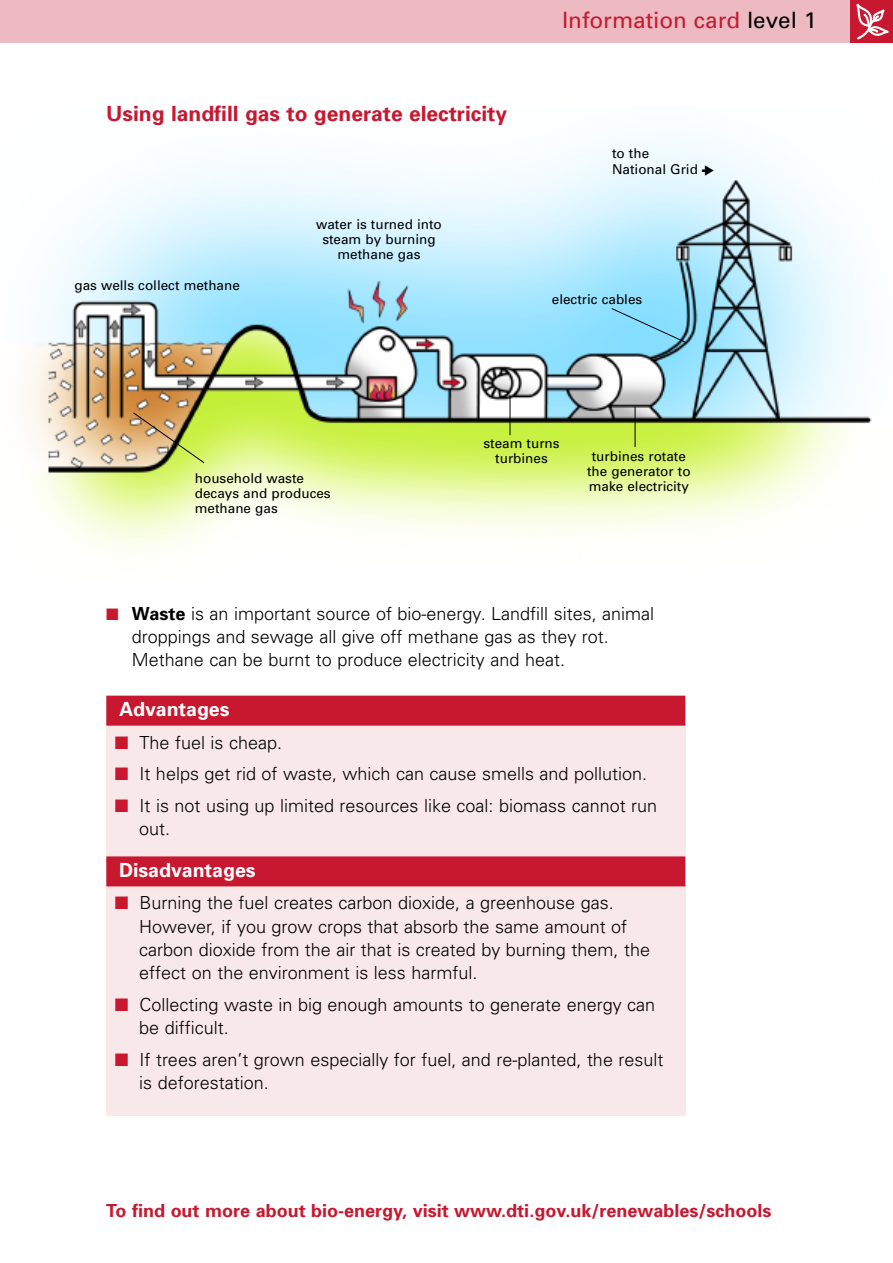
<style>
.page{position:relative;width:893px;height:1263px;background:#fff}
.page>*{position:absolute;margin:0;border:0;box-sizing:border-box;transform-origin:0 0}
.t1{font:22.5px "Univers";color:#c71830}
.t2{font:700 21px "Univers";color:#c71830}
.t3{font:700 19.5px "Univers";color:#fff}
.t4{font:300 18px/23.2px "Univers";color:#000}
.t5{font:700 18px "Univers";color:#c71830}
.t6{font:13.5px/15.1px "Univers";color:#000;text-align:center}
.s1{color:#000}
.s2{color:#c71830}
.s3{font-weight:700}
</style>
<div class="page">
<div style="left:106px;top:700px;width:579px;height:415px;background:#f9e8ea"></div>
<div style="left:0;top:0;width:850px;height:43px;background:#eebac1"></div>
<div style="left:850px;top:0;width:43px;height:43px;background:#c71830"></div>
<svg style="left:856px;top:3px;width:33px;height:37px"></svg>
<div style="left:106px;top:696px;width:579px;height:30px;background:#c71830"></div>
<div style="left:106px;top:856px;width:579px;height:30px;background:#c71830"></div>
<img style="left:26px;top:142px;width:846px;height:408px">
<svg style="left:611px;top:308px;width:75px;height:34px;background:#81d5f4"></svg>
<svg style="left:133px;top:413px;width:71px;height:50px;background:#bfb363"></svg>
<hr style="left:635px;top:407px;width:1px;height:40px;background:#000">
<hr style="left:510px;top:395px;width:1px;height:40px;background:#000">
<svg style="left:702px;top:165px;width:12px;height:11px"></svg>
<p class="t2" style="left:106px;top:106px;width:402px">Using landfill gas to generate electricity</p>
<p class="t6" style="left:75px;top:279px;width:167px">gas wells collect methane</p>
<p class="t6" style="left:316px;top:217px;width:127px">water is turned into steam by burning methane gas</p>
<p class="t1" style="left:562px;top:12px;width:256px">Information card <span class="s1">level 1</span></p>
<p class="t6" style="left:612px;top:146px;width:87px;line-height:16.5px;text-align:left">to the<br>National Grid</p>
<p class="t6" style="left:552px;top:293px;width:92px">electric cables</p>
<p class="t6" style="left:195px;top:472px;width:137px;text-align:left">household waste decays and produces methane gas</p>
<p class="t6" style="left:483px;top:437px;width:78px">steam turns turbines</p>
<p class="t6" style="left:587px;top:450px;width:105px">turbines rotate the generator to make electricity</p>
<p class="t4" style="left:132px;top:603px;width:524px;text-indent:-26px"><span class="s2">■</span> <span class="s3">Waste</span> is an important source of bio-energy. Landfill sites, animal droppings and sewage all give off methane gas as they rot.<br>Methane can be burnt to produce electricity and heat.</p>
<p class="t3" style="left:119px;top:702px;width:112px">Advantages</p>
<p class="t4" style="left:115px;top:732px;width:169px"><span class="s2">■</span> The fuel is cheap.</p>
<p class="t4" style="left:115px;top:764px;width:534px"><span class="s2">■</span> It helps get rid of waste, which can cause smells and pollution.</p>
<p class="t4" style="left:139px;top:796px;width:519px;text-indent:-24px"><span class="s2">■</span> It is not using up limited resources like coal: biomass cannot run out.</p>
<p class="t3" style="left:119px;top:863px;width:138px">Disadvantages</p>
<p class="t4" style="left:139px;top:893px;width:512px;text-indent:-24px"><span class="s2">■</span> Burning the fuel creates carbon dioxide, a greenhouse gas.<br>However, if you grow crops that absorb the same amount of carbon dioxide from the air that is created by burning them, the effect on the environment is less harmful.</p>
<p class="t4" style="left:139px;top:994px;width:517px;text-indent:-24px"><span class="s2">■</span> Collecting waste in big enough amounts to generate energy can be difficult.</p>
<p class="t4" style="left:139px;top:1049px;width:526px;text-indent:-24px"><span class="s2">■</span> If trees aren’t grown especially for fuel, and re-planted, the result is deforestation.</p>
<p class="t5" style="left:106px;top:1204px;width:667px">To find out more about bio-energy, visit www.dti.gov.uk/renewables/schools</p>
</div>
